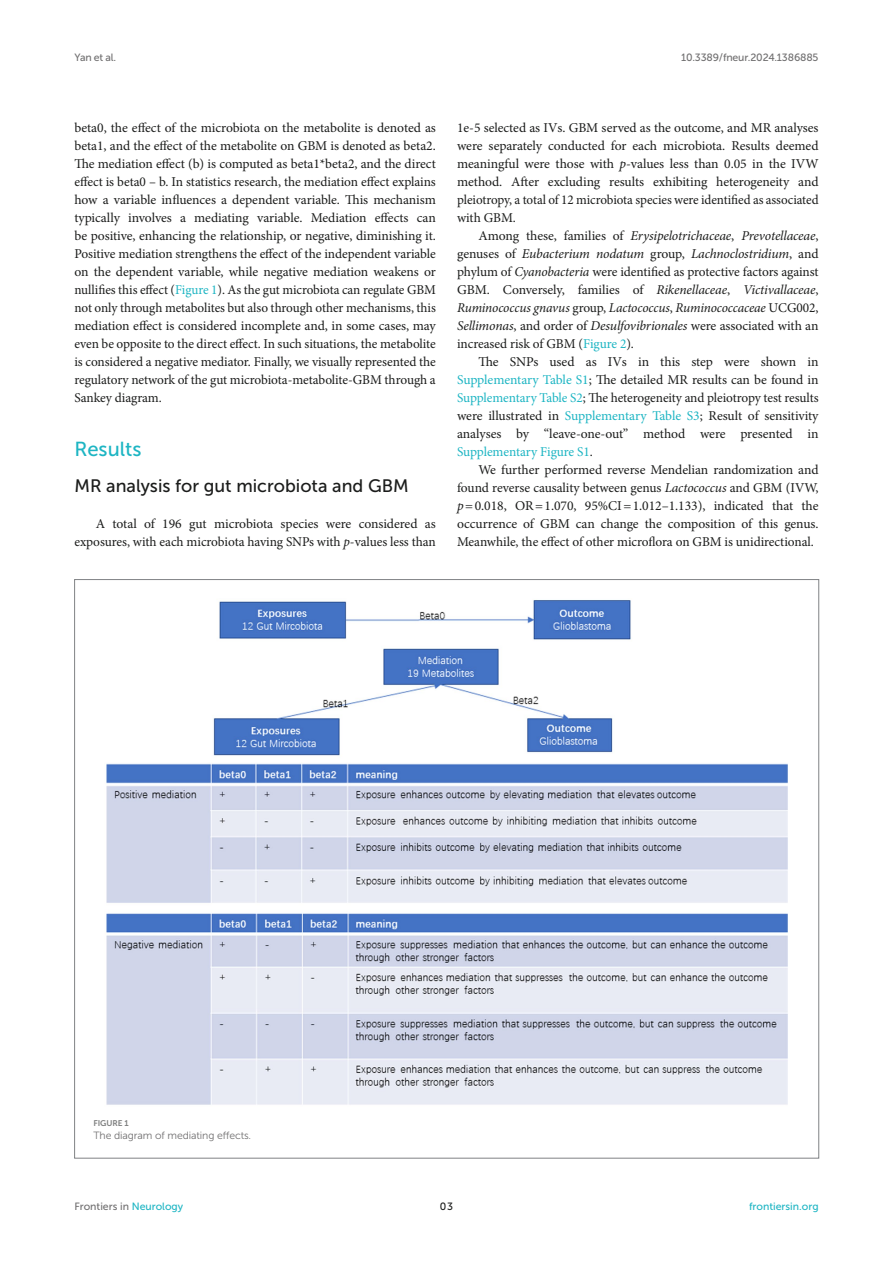
<style>
.page{position:relative;width:893px;height:1263px;background:#fff}
.page>*{position:absolute;margin:0;border:0;box-sizing:border-box;transform-origin:0 0}
.HEAD_1{font:20.25px "Museo Sans 500";color:#1db5c3}
.HEAD_2_after_HEAD_1{font:18px "Museo Sans 500";color:#1b1c1b}
.TEXT_FLUSH{font:13.5px/18px "Minion Pro";letter-spacing:-.005em;color:#1b1c1b;text-align:justify}
.TEXT{font:13.5px/18px "Minion Pro";letter-spacing:-.005em;color:#1b1c1b;text-align:justify}
.t1{font:10.5px "Museo Sans 500";letter-spacing:-.015em;color:#706f70}
.FIG_LEG{font:10.5px "Museo Sans 300";letter-spacing:-.01em;color:#706f70}
.t2{font:10.5px "Museo Sans 500";color:#1db5c3}
.t3{font:10.5px "Museo Sans 500";color:#1b1c1b}
.FIG_HD{font:8.25px "Museo Sans 700";letter-spacing:-.01em;color:#7e7f7f}
.s1{color:#1db5c3}
.s2{font-style:italic}
</style>
<div class="page">
<img style="left:106px;top:600px;width:682px;height:505px">
<p class="t1" style="left:74px;top:51px;width:43px">Yan et al.</p>
<p class="t1" style="left:681px;top:51px;width:139px">10.3389/fneur.2024.1386885</p>
<p class="TEXT_FLUSH" style="left:74px;top:119px;width:363px">beta0, the effect of the microbiota on the metabolite is denoted as beta1, and the effect of the metabolite on GBM is denoted as beta2.<br>The mediation effect (b) is computed as beta1*beta2, and the direct effect is beta0 – b. In statistics research, the mediation effect explains how a variable influences a dependent variable. This mechanism typically involves a mediating variable. Mediation effects can be positive, enhancing the relationship, or negative, diminishing it.<br>Positive mediation strengthens the effect of the independent variable on the dependent variable, while negative mediation weakens or nullifies this effect (<span class="s1">Figure 1</span>). As the gut microbiota can regulate GBM not only through metabolites but also through other mechanisms, this mediation effect is considered incomplete and, in some cases, may even be opposite to the direct effect. In such situations, the metabolite is considered a negative mediator. Finally, we visually represented the regulatory network of the gut microbiota-metabolite-GBM through a Sankey diagram.</p>
<p class="HEAD_1" style="left:74px;top:438px;width:69px">Results</p>
<p class="HEAD_2_after_HEAD_1" style="left:74px;top:476px;width:336px">MR analysis for gut microbiota and GBM</p>
<p class="TEXT_FLUSH" style="left:74px;top:515px;width:363px;text-align:right">A total of 196 gut microbiota species were considered as exposures, with each microbiota having SNPs with <span class="s2">p</span>-values less than</p>
<p class="TEXT_FLUSH" style="left:457px;top:119px;width:363px">1e-5 selected as IVs. GBM served as the outcome, and MR analyses were separately conducted for each microbiota. Results deemed meaningful were those with <span class="s2">p</span>-values less than 0.05 in the IVW method. After excluding results exhibiting heterogeneity and pleiotropy, a total of 12 microbiota species were identified as associated with GBM.</p>
<p class="TEXT" style="left:457px;top:227px;width:363px;text-indent:21px">Among these, families of <span class="s2">Erysipelotrichaceae</span>, <span class="s2">Prevotellaceae</span>, genuses of <span class="s2">Eubacterium nodatum</span> group, <span class="s2">Lachnoclostridium</span>, and phylum of <span class="s2">Cyanobacteria</span> were identified as protective factors against GBM. Conversely, families of <span class="s2">Rikenellaceae</span>, <span class="s2">Victivallaceae</span>, <span class="s2">Ruminococcus gnavus</span> group, <span class="s2">Lactococcus</span>, <span class="s2">Ruminococcaceae</span> UCG002, <span class="s2">Sellimonas</span>, and order of <span class="s2">Desulfovibrionales</span> were associated with an increased risk of GBM (<span class="s1">Figure 2</span>).</p>
<p class="TEXT" style="left:457px;top:353px;width:363px;text-indent:21px">The SNPs used as IVs in this step were shown in <span class="s1">Supplementary Table S1</span>; The detailed MR results can be found in <span class="s1">Supplementary Table S2</span>; The heterogeneity and pleiotropy test results were illustrated in <span class="s1">Supplementary Table S3</span>; Result of sensitivity analyses by “leave-one-out” method were presented in <span class="s1">Supplementary Figure S1</span>.</p>
<p class="TEXT" style="left:457px;top:461px;width:363px;text-indent:21px">We further performed reverse Mendelian randomization and found reverse causality between genus <span class="s2">Lactococcus</span> and GBM (IVW, <span class="s2">p</span>=0.018, OR=1.070, 95%CI=1.012–1.133), indicated that the occurrence of GBM can change the composition of this genus.<br>Meanwhile, the effect of other microflora on GBM is unidirectional.</p>
<p class="FIG_HD" style="left:94px;top:1118px;width:37px">FIGURE 1</p>
<p class="FIG_LEG" style="left:94px;top:1130px;width:159px">The diagram of mediating effects.</p>
<p class="t1" style="left:74px;top:1200px;width:110px">Frontiers in <span class="s1">Neurology</span></p>
<p class="t3" style="left:440px;top:1200px;width:15px">03</p>
<p class="t2" style="left:749px;top:1200px;width:71px">frontiersin.org</p>
</div>
